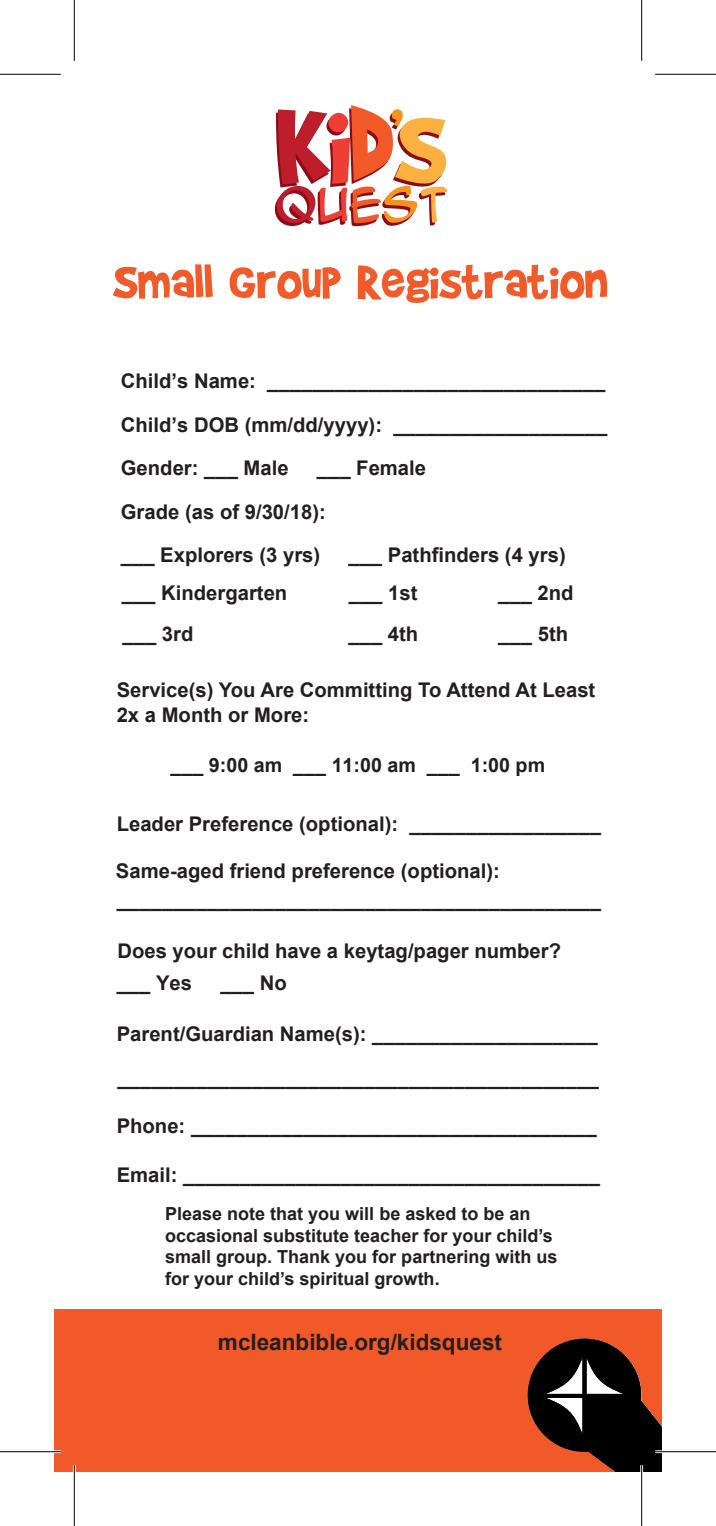
<style>
.page{position:relative;width:716px;height:1526px;background:#fff}
.page>*{position:absolute;margin:0;border:0;box-sizing:border-box;transform-origin:0 0}
.t1{font:54px "Brady Bunch Remastered";letter-spacing:.01em;color:#f15a29}
.t2{font:700 22.5px "Arial";color:#231f20}
.t3{font:700 20.25px/43.4px "Arial";color:#231f20}
.t4{font:700 19.8px "Arial";color:#231f20}
.t5{font:700 18px/21.6px "Arial";color:#231f20}
</style>
<div class="page">
<div style="left:54px;top:1309px;width:608px;height:162px;background:#f15929"></div>
<svg style="left:527px;top:1338px;width:135px;height:134px"></svg>
<svg style="left:275px;top:105px;width:172px;height:121px"></svg>
<hr style="left:0;top:1450px;width:61px;height:3px;background:#fff">
<hr style="left:655px;top:1450px;width:61px;height:3px;background:#fff">
<hr style="left:73px;top:1465px;width:3px;height:61px;background:#fff">
<hr style="left:640px;top:1465px;width:3px;height:61px;background:#fff">
<hr style="left:0;top:74px;width:61px;height:1px;background:#000">
<hr style="left:655px;top:74px;width:61px;height:1px;background:#000">
<hr style="left:0;top:1451px;width:61px;height:1px;background:#000">
<hr style="left:655px;top:1451px;width:61px;height:1px;background:#000">
<hr style="left:74px;top:0;width:1px;height:61px;background:#000">
<hr style="left:74px;top:1465px;width:1px;height:61px;background:#000">
<hr style="left:641px;top:0;width:1px;height:61px;background:#000">
<hr style="left:641px;top:1465px;width:1px;height:61px;background:#000">
<h1 class="t1" style="left:113px;top:254px;width:496px">Small Group Registration</h1>
<p class="t3" style="left:121px;top:360px;width:488px;text-align:justify">Child’s Name: ______________________________ Child’s DOB (mm/dd/yyyy): ___________________ Gender: ___ Male</p>
<p class="t3" style="left:121px;top:447px;width:307px;text-indent:196px">___ Female<br>Grade (as of 9/30/18):<br>___ Explorers (3 yrs)</p>
<p class="t3" style="left:348px;top:534px;width:219px">___ Pathfinders (4 yrs)</p>
<p class="t3" style="left:122px;top:572px;width:167px">___ Kindergarten</p>
<p class="t3" style="left:349px;top:571px;width:70px">___ 1st</p>
<p class="t3" style="left:498px;top:571px;width:77px">___ 2nd</p>
<p class="t3" style="left:122px;top:613px;width:72px">___ 3rd</p>
<p class="t3" style="left:348px;top:612px;width:71px">___ 4th</p>
<p class="t3" style="left:498px;top:612px;width:71px">___ 5th</p>
<p class="t3" style="left:117px;top:669px;width:480px">Service(s) You Are Committing To Attend At Least</p>
<p class="t3" style="left:117px;top:693px;width:194px">2x a Month or More:</p>
<p class="t4" style="left:171px;top:752px;width:376px">___ 9:00 am ___ 11:00 am ___ 1:00 pm</p>
<p class="t3" style="left:117px;top:802px;width:485px">Leader Preference (optional): _________________</p>
<p class="t3" style="left:116px;top:850px;width:385px">Same-aged friend preference (optional):</p>
<p class="t3" style="left:117px;top:878px;width:486px">___________________________________________</p>
<p class="t3" style="left:117px;top:929px;width:445px">Does your child have a keytag/pager number?</p>
<p class="t3" style="left:117px;top:961px;width:77px">___ Yes</p>
<p class="t3" style="left:220px;top:961px;width:68px">___ No</p>
<p class="t3" style="left:117px;top:1012px;width:484px;line-height:44.1px">Parent/Guardian Name(s): ____________________ ___________________________________________</p>
<p class="t3" style="left:117px;top:1105px;width:481px">Phone: ____________________________________</p>
<p class="t3" style="left:117px;top:1154px;width:484px">Email: _____________________________________</p>
<p class="t5" style="left:165px;top:1203px;width:394px">Please note that you will be asked to be an occasional substitute teacher for your child’s small group. Thank you for partnering with us for your child’s spiritual growth.</p>
<p class="t2" style="left:218px;top:1327px;width:285px">mcleanbible.org/kidsquest</p>
</div>
